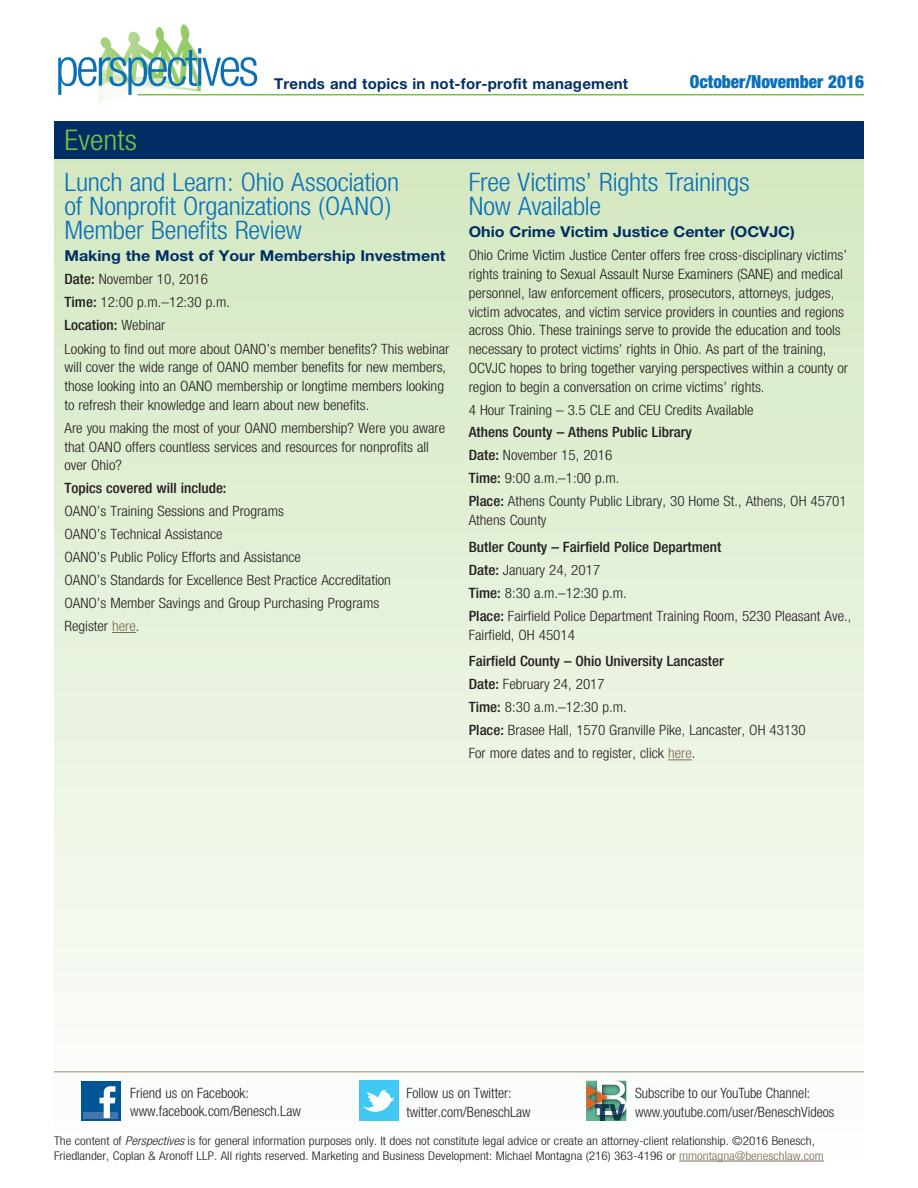
<style>
.page{position:relative;width:918px;height:1188px;background:#fff}
.page>*{position:absolute;margin:0;border:0;box-sizing:border-box;transform-origin:0 0}
.t1{font:300 condensed 52.5px "Helvetica Neue";letter-spacing:-.05em;color:#0970b9}
.t2{font:300 condensed 28.5px "Helvetica Neue";color:#79c142;scale:1.1 1}
.t3{font:300 condensed 25.5px/24px "Helvetica Neue";letter-spacing:-.01em;color:#0970b9;scale:1.07 1}
.t4{font:900 condensed 18px "Helvetica Neue";color:#0970b9;scale:.96 1}
.t5{font:700 15px "Helvetica Neue";color:#002e64;scale:1.07 1}
.t6{font:700 15px "Helvetica Neue";color:#002e64}
.t7{font:300 condensed 14.25px/23.1px "Helvetica Neue";color:#231f20;scale:1.06 1}
.t8{font:300 condensed 14.25px/18.8px "Helvetica Neue";color:#231f20}
.t9{font:500 condensed 14.25px "Helvetica Neue";color:#231f20;scale:1.06 1}
.t10{font:300 condensed 12px/15px "Helvetica Neue";color:#231f20;scale:1.1 1}
.s1{font-weight:500}
.s2{color:#7c6954}
.s3{font-style:italic}
</style>
<div class="page">
<div style="left:54px;top:159px;width:810px;height:1001px;background:linear-gradient(to bottom,#d3e7c0,#fdfefd)"></div>
<div style="left:54px;top:122px;width:810px;height:37px;background:#002e64"></div>
<hr style="left:679px;top:1161px;width:145px;height:1px;background:#7c6954">
<svg style="left:359px;top:1081px;width:39px;height:40px"></svg>
<div style="left:81px;top:1081px;width:40px;height:40px;background:#005595"></div>
<div style="left:84px;top:1112px;width:34px;height:6px;background:#4476ae"></div>
<svg style="left:100px;top:1086px;width:15px;height:32px"></svg>
<svg style="left:586px;top:1081px;width:40px;height:40px"></svg>
<hr style="left:54px;top:1071px;width:810px;height:1px;background:#bbad9d">
<svg style="left:112px;top:632px;width:24px;height:1px"></svg>
<svg style="left:668px;top:760px;width:24px;height:1px"></svg>
<img style="left:99px;top:24px;width:108px;height:79px">
<hr style="left:137px;top:94px;width:727px;height:1px;background:#79c142">
<h1 class="t1" style="left:56px;top:37px;width:205px">perspectives</h1>
<h2 class="t2" style="left:65px;top:123px;width:67px">Events</h2>
<p class="t6" style="left:274px;top:74px;width:356px">Trends and topics in not-for-profit management</p>
<p class="t4" style="left:690px;top:71px;width:183px">October/November 2016</p>
<h3 class="t3" style="left:65px;top:170px;width:314px">Lunch and Learn: Ohio Association of Nonprofit Organizations (OANO)<br>Member Benefits Review</h3>
<p class="t5" style="left:65px;top:247px;width:358px">Making the Most of Your Membership Investment</p>
<p class="t7" style="left:65px;top:268px;width:365px"><span class="s1">Date:</span> November 10, 2016<br><span class="s1">Time:</span> 12:00 p.m.–12:30 p.m.<br><span class="s1">Location:</span> Webinar<br>Looking to find out more about OANO’s member benefits? This webinar</p>
<p class="t7" style="left:65px;top:358px;width:362px;line-height:18.8px">will cover the wide range of OANO member benefits for new members, those looking into an OANO membership or longtime members looking to refresh their knowledge and learn about new benefits.</p>
<p class="t7" style="left:65px;top:418px;width:361px;line-height:18.8px">Are you making the most of your OANO membership? Were you aware that OANO offers countless services and resources for nonprofits all over Ohio?</p>
<p class="t9" style="left:65px;top:479px;width:154px">Topics covered will include:</p>
<p class="t7" style="left:65px;top:499px;width:309px">OANO’s Training Sessions and Programs<br>OANO’s Technical Assistance<br>OANO’s Public Policy Efforts and Assistance<br>OANO’s Standards for Excellence Best Practice Accreditation OANO’s Member Savings and Group Purchasing Programs Register <span class="s2">here</span>.</p>
<h3 class="t3" style="left:469px;top:170px;width:264px">Free Victims’ Rights Trainings<br>Now Available</h3>
<p class="t5" style="left:469px;top:223px;width:306px">Ohio Crime Victim Justice Center (OCVJC)</p>
<p class="t7" style="left:469px;top:246px;width:359px;line-height:18.8px">Ohio Crime Victim Justice Center offers free cross-disciplinary victims’ rights training to Sexual Assault Nurse Examiners (SANE) and medical personnel, law enforcement officers, prosecutors, attorneys, judges, victim advocates, and victim service providers in counties and regions across Ohio. These trainings serve to provide the education and tools necessary to protect victims’ rights in Ohio. As part of the training, OCVJC hopes to bring together varying perspectives within a county or region to begin a conversation on crime victims’ rights.</p>
<p class="t7" style="left:469px;top:398px;width:270px">4 Hour Training – 3.5 CLE and CEU Credits Available</p>
<p class="t7" style="left:469px;top:420px;width:358px"><span class="s1">Athens County – Athens Public Library<br>Date:</span> November 15, 2016<br><span class="s1">Time:</span> 9:00 a.m.–1:00 p.m.<br><span class="s1">Place:</span> Athens County Public Library, 30 Home St., Athens, OH 45701</p>
<p class="t7" style="left:469px;top:508px;width:75px">Athens County</p>
<p class="t7" style="left:469px;top:535px;width:362px"><span class="s1">Butler County – Fairfield Police Department<br>Date:</span> January 24, 2017<br><span class="s1">Time:</span> 8:30 a.m.–12:30 p.m.<br><span class="s1">Place:</span> Fairfield Police Department Training Room, 5230 Pleasant Ave.,</p>
<p class="t7" style="left:469px;top:623px;width:102px">Fairfield, OH 45014</p>
<p class="t7" style="left:469px;top:649px;width:319px"><span class="s1">Fairfield County – Ohio University Lancaster<br>Date:</span> February 24, 2017<br><span class="s1">Time:</span> 8:30 a.m.–12:30 p.m.<br><span class="s1">Place:</span> Brasee Hall, 1570 Granville Pike, Lancaster, OH 43130<br>For more dates and to register, click <span class="s2">here</span>.</p>
<p class="t8" style="left:130px;top:1083px;width:172px">Friend us on Facebook: www.facebook.com/Benesch.Law</p>
<p class="t8" style="left:635px;top:1084px;width:201px">Subscribe to our YouTube Channel: www.youtube.com/user/BeneschVideos</p>
<p class="t8" style="left:406px;top:1084px;width:126px">Follow us on Twitter: twitter.com/BeneschLaw</p>
<p class="t10" style="left:54px;top:1133px;width:701px">The content of <span class="s3">Perspectives</span> is for general information purposes only. It does not constitute legal advice or create an attorney-client relationship. ©2016 Benesch,<br>Friedlander, Coplan &amp; Aronoff LLP. All rights reserved. Marketing and Business Development: Michael Montagna (216) 363-4196 or <span class="s2">mmontagna@beneschlaw.com</span></p>
</div>
